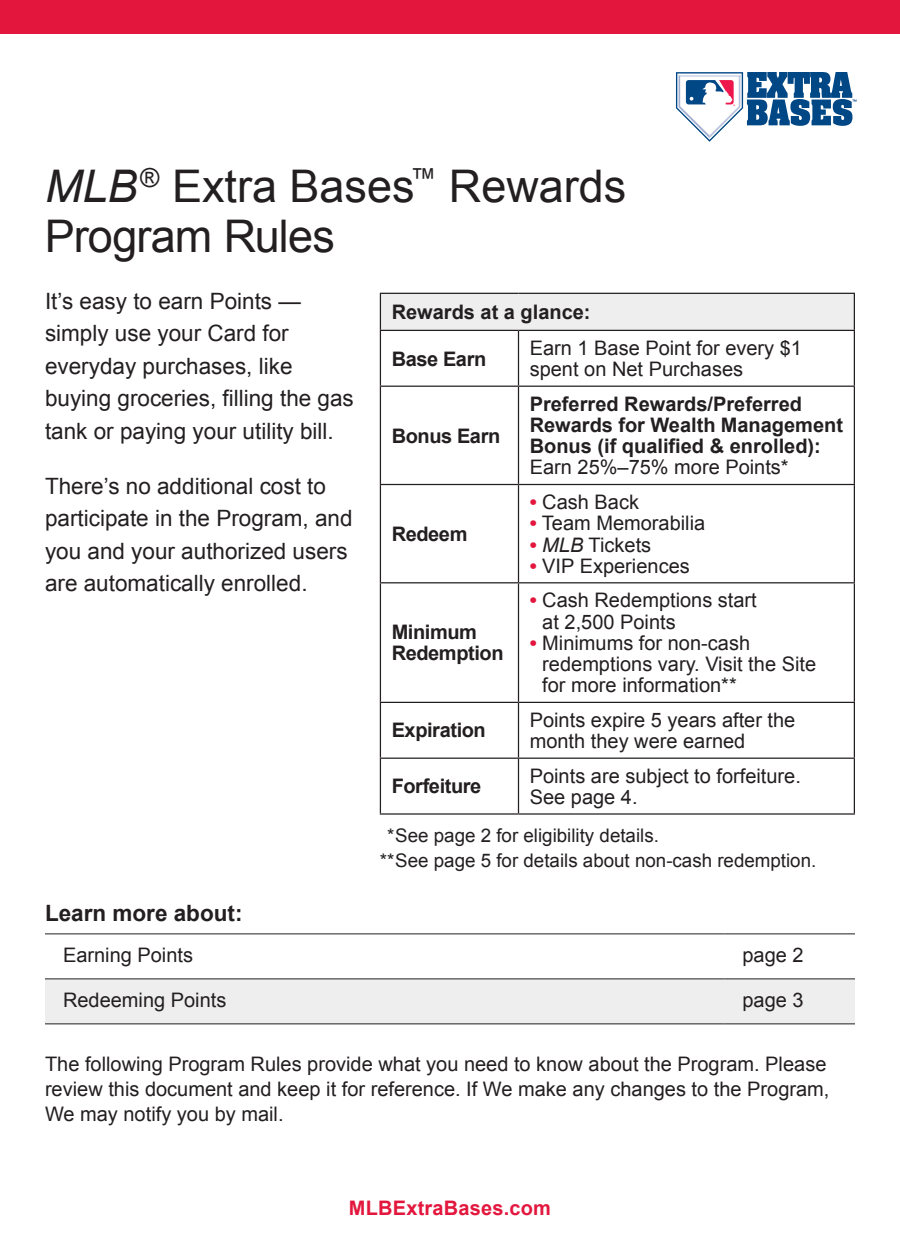
<style>
.page{position:relative;width:900px;height:1260px;background:#fff}
.page>*{position:absolute;margin:0;border:0;box-sizing:border-box;transform-origin:0 0}
.t1{font:45px/50px "Arial";color:#231f20}
.t2{font:22.5px/32.5px "Arial";color:#231f20}
.t3{font:700 22.5px "Arial";color:#231f20}
.t4{font:20px/21.2px "Arial";color:#231f20}
.t5{font:700 20px/21.2px "Arial";color:#231f20}
.t6{font:700 20px/21.2px "Arial";letter-spacing:-.02em;color:#231f20}
.t7{font:700 20px "Arial";letter-spacing:.01em;color:#e3173e}
.t8{font:18.75px/25px "Arial";color:#231f20}
.s1{font-style:italic}
.s2{font-weight:400}
.s3{font-weight:700;color:#e3173e}
</style>
<div class="page">
<hr style="left:45px;top:933px;width:680px;height:1px;background:#231f20">
<hr style="left:725px;top:933px;width:130px;height:1px;background:#231f20">
<div style="left:380px;top:293px;width:474px;height:37px;background:#eeeeef"></div>
<hr style="left:380px;top:293px;width:138px;height:1px;background:#231f20">
<hr style="left:380px;top:294px;width:1px;height:36px;background:#231f20">
<hr style="left:518px;top:293px;width:337px;height:1px;background:#231f20">
<hr style="left:854px;top:294px;width:1px;height:36px;background:#231f20">
<hr style="left:380px;top:330px;width:138px;height:1px;background:#231f20">
<hr style="left:518px;top:330px;width:337px;height:1px;background:#231f20">
<hr style="left:380px;top:331px;width:1px;height:55px;background:#231f20">
<hr style="left:518px;top:331px;width:1px;height:55px;background:#231f20">
<hr style="left:854px;top:331px;width:1px;height:55px;background:#231f20">
<hr style="left:380px;top:386px;width:138px;height:1px;background:#231f20">
<hr style="left:380px;top:387px;width:1px;height:97px;background:#231f20">
<hr style="left:518px;top:386px;width:337px;height:1px;background:#231f20">
<hr style="left:518px;top:387px;width:1px;height:97px;background:#231f20">
<hr style="left:854px;top:387px;width:1px;height:97px;background:#231f20">
<hr style="left:380px;top:484px;width:138px;height:1px;background:#231f20">
<hr style="left:380px;top:485px;width:1px;height:97px;background:#231f20">
<hr style="left:518px;top:484px;width:337px;height:1px;background:#231f20">
<hr style="left:518px;top:485px;width:1px;height:97px;background:#231f20">
<hr style="left:854px;top:485px;width:1px;height:97px;background:#231f20">
<hr style="left:380px;top:582px;width:138px;height:1px;background:#231f20">
<hr style="left:380px;top:583px;width:1px;height:119px;background:#231f20">
<hr style="left:518px;top:582px;width:337px;height:1px;background:#231f20">
<hr style="left:518px;top:583px;width:1px;height:119px;background:#231f20">
<hr style="left:854px;top:583px;width:1px;height:119px;background:#231f20">
<hr style="left:380px;top:702px;width:138px;height:1px;background:#231f20">
<hr style="left:380px;top:703px;width:1px;height:55px;background:#231f20">
<hr style="left:518px;top:702px;width:337px;height:1px;background:#231f20">
<hr style="left:518px;top:703px;width:1px;height:55px;background:#231f20">
<hr style="left:854px;top:703px;width:1px;height:55px;background:#231f20">
<hr style="left:380px;top:758px;width:138px;height:1px;background:#231f20">
<hr style="left:380px;top:759px;width:1px;height:54px;background:#231f20">
<hr style="left:518px;top:758px;width:337px;height:1px;background:#231f20">
<hr style="left:518px;top:759px;width:1px;height:54px;background:#231f20">
<hr style="left:854px;top:759px;width:1px;height:54px;background:#231f20">
<hr style="left:380px;top:813px;width:138px;height:2px;background:#231f20">
<hr style="left:518px;top:813px;width:337px;height:2px;background:#231f20">
<div style="left:0;top:0;width:900px;height:34px;background:#e3173e"></div>
<svg style="left:676px;top:72px;width:180px;height:70px"></svg>
<div style="left:45px;top:979px;width:680px;height:45px;background:#eeeeef"></div>
<div style="left:725px;top:979px;width:130px;height:45px;background:#eeeeef"></div>
<hr style="left:45px;top:978px;width:680px;height:1px;background:#231f20">
<hr style="left:725px;top:978px;width:130px;height:1px;background:#231f20">
<hr style="left:45px;top:1023px;width:680px;height:1px;background:#231f20">
<hr style="left:725px;top:1023px;width:130px;height:1px;background:#231f20">
<h1 class="t1" style="left:45px;top:161px;width:583px"><span class="s1">MLB</span><sup>®</sup> Extra Bases<sup>™</sup> Rewards<br>Program Rules</h1>
<p class="t2" style="left:45px;top:285px;width:310px">It’s easy to earn Points — simply use your Card for everyday purchases, like buying groceries, filling the gas tank or paying your utility bill.</p>
<p class="t2" style="left:45px;top:470px;width:309px">There’s no additional cost to participate in the Program, and you and your authorized users are automatically enrolled.</p>
<h2 class="t5" style="left:392px;top:302px;width:200px">Rewards at a glance:</h2>
<p class="t6" style="left:392px;top:349px;width:96px">Base Earn</p>
<p class="t4" style="left:530px;top:338px;width:274px">Earn 1 Base Point for every $1 spent on Net Purchases</p>
<p class="t5" style="left:530px;top:394px;width:315px">Preferred Rewards/Preferred<br>Rewards for Wealth Management<br>Bonus (if qualified &amp; enrolled):<br><span class="s2">Earn 25%–75% more Points*</span></p>
<p class="t6" style="left:392px;top:426px;width:110px">Bonus Earn</p>
<p class="t4" style="left:530px;top:492px;width:111px"><span class="s3">•</span> Cash Back</p>
<p class="t4" style="left:530px;top:513px;width:177px"><span class="s3">•</span> Team Memorabilia</p>
<p class="t4" style="left:530px;top:534px;width:123px"><span class="s3">•</span> <span class="s1">MLB</span> Tickets</p>
<p class="t4" style="left:530px;top:555px;width:162px"><span class="s3">•</span> VIP Experiences</p>
<p class="t5" style="left:392px;top:524px;width:77px">Redeem</p>
<p class="t4" style="left:542px;top:590px;width:216px;text-indent:-13px"><span class="s3">•</span> Cash Redemptions start at 2,500 Points</p>
<p class="t4" style="left:542px;top:632px;width:275px;text-indent:-13px"><span class="s3">•</span> Minimums for non-cash redemptions vary. Visit the Site for more information**</p>
<p class="t6" style="left:392px;top:622px;width:113px">Minimum<br>Redemption</p>
<p class="t6" style="left:392px;top:720px;width:96px">Expiration</p>
<p class="t4" style="left:530px;top:709px;width:267px">Points expire 5 years after the month they were earned</p>
<p class="t6" style="left:392px;top:776px;width:91px">Forfeiture</p>
<p class="t4" style="left:530px;top:765px;width:273px">Points are subject to forfeiture.<br>See page 4.</p>
<p class="t8" style="left:380px;top:823px;width:438px;text-indent:7px">*See page 2 for eligibility details.<br>**See page 5 for details about non-cash redemption.</p>
<p class="t3" style="left:45px;top:899px;width:199px">Learn more about:</p>
<p class="t4" style="left:63px;top:945px;width:132px">Earning Points</p>
<p class="t4" style="left:743px;top:945px;width:63px">page 2</p>
<p class="t4" style="left:63px;top:990px;width:165px">Redeeming Points</p>
<p class="t4" style="left:743px;top:990px;width:63px">page 3</p>
<p class="t4" style="left:45px;top:1052px;width:786px;line-height:25px">The following Program Rules provide what you need to know about the Program. Please review this document and keep it for reference. If We make any changes to the Program,<br>We may notify you by mail.</p>
<p class="t7" style="left:349px;top:1195px;width:204px">MLBExtraBases.com</p>
</div>
